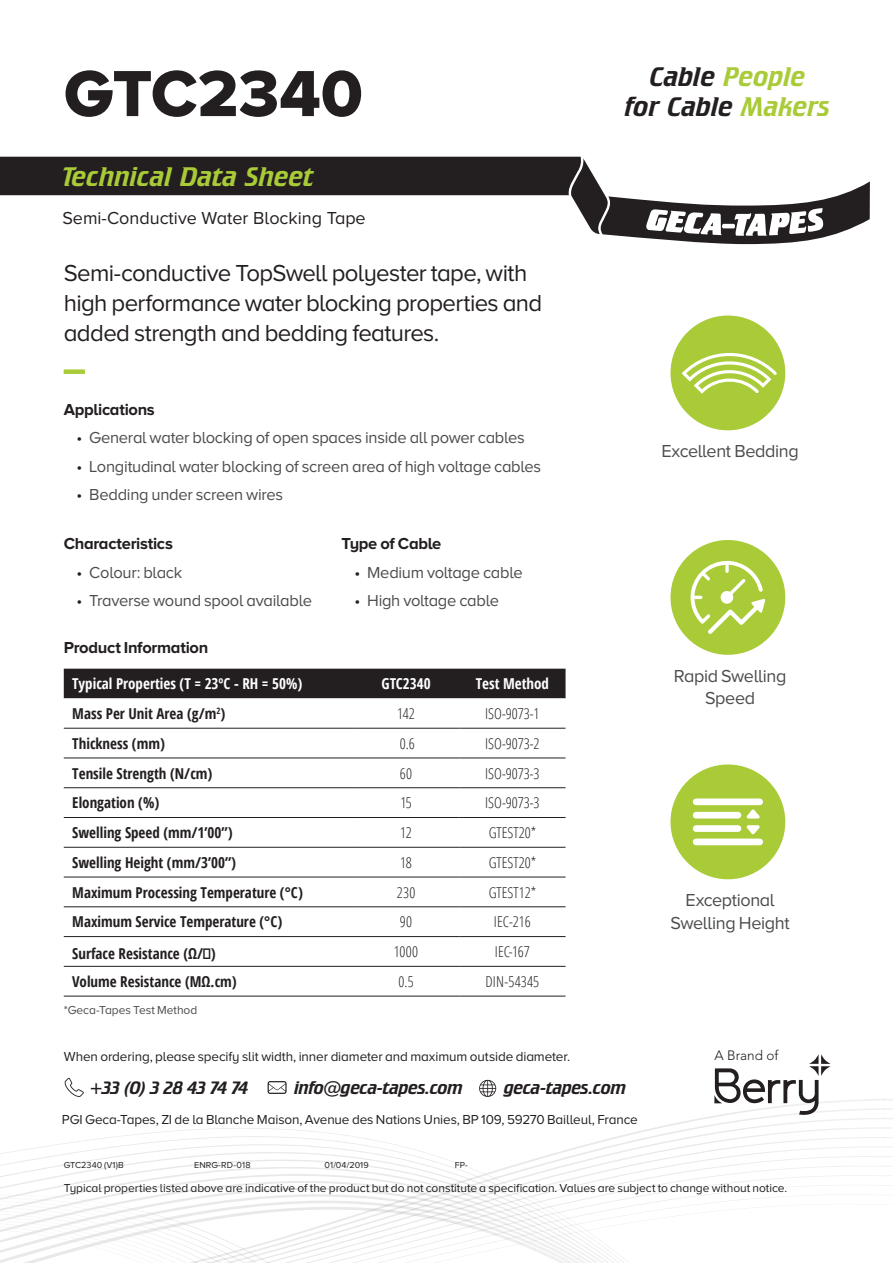
<style>
.page{position:relative;width:893px;height:1263px;background:#fff}
.page>*{position:absolute;margin:0;border:0;box-sizing:border-box;transform-origin:0 0}
.t1{font:67.5px "Proxima Nova A Extrabld";color:#231f20}
.t2{font:italic 27px/30px "Crillee BT";color:#231f20;text-align:center}
.t3{font:italic 27px "Crillee BT";color:#a9cb38}
.t4{font:24px/30px "Proxima Nova A";letter-spacing:-.025em;color:#231f20}
.t5{font:18px/22.2px "Proxima Nova A";letter-spacing:-.02em;color:#4b4c4d;text-align:center}
.t6{font:italic 18px "Crillee BT";letter-spacing:-.025em;color:#231f20}
.t7{font:18px "Proxima Nova A";color:#231f20}
.t8{font:16.5px "Proxima Nova A";letter-spacing:-.015em;color:#4b4c4d}
.t9{font:700 16.5px "Proxima Nova A";letter-spacing:-.02em;color:#231f20}
.t10{font:700 15px "Open Sans Condensed";color:#231f20}
.t11{font:300 15px "Open Sans Condensed";color:#231f20}
.t12{font:700 15px "Open Sans Condensed";color:#fff}
.t13{font:13.5px "Proxima Nova A";letter-spacing:-.01em;color:#231f20}
.t14{font:300 13.5px "Avenir";color:#231f20}
.t15{font:12px "Proxima Nova A";letter-spacing:-.005em;color:#231f20}
.t16{font:12px "Proxima Nova A";letter-spacing:-.005em;color:#4b4c4d}
.t17{font:9px "Proxima Nova A";letter-spacing:.01em;color:#231f20}
.s1{color:#231f20}
.s2{font-family:"Helvetica Neue"}
.s3{color:#a9cb38}
</style>
<div class="page">
<svg style="left:885px;top:1099px;width:8px;height:58px"></svg>
<svg style="left:114px;top:1127px;width:771px;height:10px"></svg>
<svg style="left:49px;top:1137px;width:836px;height:9px"></svg>
<svg style="left:0;top:1146px;width:885px;height:10px"></svg>
<svg style="left:2px;top:1156px;width:883px;height:9px"></svg>
<svg style="left:0;top:1165px;width:885px;height:10px"></svg>
<svg style="left:0;top:1175px;width:885px;height:10px"></svg>
<svg style="left:0;top:1185px;width:885px;height:9px"></svg>
<svg style="left:0;top:1194px;width:885px;height:10px"></svg>
<svg style="left:0;top:1204px;width:885px;height:59px"></svg>
<svg style="left:65px;top:1078px;width:19px;height:19px"></svg>
<svg style="left:268px;top:1081px;width:19px;height:13px"></svg>
<svg style="left:479px;top:1080px;width:17px;height:17px"></svg>
<svg style="left:714px;top:1054px;width:117px;height:61px"></svg>
<svg style="left:0;top:157px;width:870px;height:87px"></svg>
<div style="left:670px;top:315px;width:115px;height:115px;background:#a9cb38;border-radius:50%"></div>
<div style="left:64px;top:669px;width:502px;height:29px;background:#231f20"></div>
<svg style="left:64px;top:698px;width:502px;height:298px"></svg>
<hr style="left:64px;top:728px;width:289px;height:1px;background:#231f20">
<hr style="left:64px;top:758px;width:289px;height:1px;background:#231f20">
<hr style="left:353px;top:758px;width:106px;height:1px;background:#231f20">
<hr style="left:459px;top:758px;width:107px;height:1px;background:#231f20">
<hr style="left:64px;top:787px;width:289px;height:1px;background:#231f20">
<hr style="left:353px;top:787px;width:106px;height:1px;background:#231f20">
<hr style="left:459px;top:787px;width:107px;height:1px;background:#231f20">
<hr style="left:64px;top:817px;width:289px;height:1px;background:#231f20">
<hr style="left:353px;top:817px;width:106px;height:1px;background:#231f20">
<hr style="left:459px;top:817px;width:107px;height:1px;background:#231f20">
<hr style="left:64px;top:847px;width:289px;height:1px;background:#231f20">
<hr style="left:353px;top:847px;width:106px;height:1px;background:#231f20">
<hr style="left:459px;top:847px;width:107px;height:1px;background:#231f20">
<hr style="left:64px;top:877px;width:289px;height:1px;background:#231f20">
<hr style="left:353px;top:877px;width:106px;height:1px;background:#231f20">
<hr style="left:459px;top:877px;width:107px;height:1px;background:#231f20">
<hr style="left:64px;top:906px;width:289px;height:1px;background:#231f20">
<hr style="left:353px;top:906px;width:106px;height:1px;background:#231f20">
<hr style="left:459px;top:906px;width:107px;height:1px;background:#231f20">
<hr style="left:64px;top:936px;width:289px;height:1px;background:#231f20">
<hr style="left:353px;top:936px;width:106px;height:1px;background:#231f20">
<hr style="left:459px;top:936px;width:107px;height:1px;background:#231f20">
<hr style="left:64px;top:966px;width:289px;height:1px;background:#231f20">
<hr style="left:353px;top:966px;width:106px;height:1px;background:#231f20">
<hr style="left:459px;top:966px;width:107px;height:1px;background:#231f20">
<hr style="left:64px;top:996px;width:289px;height:1px;background:#231f20">
<hr style="left:353px;top:996px;width:106px;height:1px;background:#231f20">
<hr style="left:459px;top:996px;width:107px;height:1px;background:#231f20">
<hr style="left:353px;top:728px;width:106px;height:1px;background:#231f20">
<hr style="left:459px;top:728px;width:107px;height:1px;background:#231f20">
<div style="left:670px;top:540px;width:115px;height:115px;background:#a9cb38;border-radius:50%"></div>
<div style="left:670px;top:764px;width:115px;height:115px;background:#a9cb38;border-radius:50%"></div>
<svg style="left:691px;top:561px;width:74px;height:73px"></svg>
<svg style="left:746px;top:809px;width:14px;height:9px"></svg>
<svg style="left:746px;top:825px;width:14px;height:9px"></svg>
<div style="left:693px;top:798px;width:70px;height:7px;background:#fff;border-radius:3px"></div>
<div style="left:693px;top:838px;width:70px;height:7px;background:#fff;border-radius:3px"></div>
<div style="left:693px;top:825px;width:48px;height:7px;background:#fff;border-radius:3px"></div>
<div style="left:693px;top:812px;width:48px;height:6px;background:#fff;border-radius:3px"></div>
<div style="left:64px;top:369px;width:21px;height:5px;background:#a9cb38"></div>
<svg style="left:682px;top:353px;width:95px;height:41px"></svg>
<h1 class="t1" style="left:64px;top:55px;width:301px">GTC2340</h1>
<h2 class="t3" style="left:62px;top:159px;width:253px">Technical Data Sheet</h2>
<p class="t7" style="left:62px;top:208px;width:305px">Semi-Conductive Water Blocking Tape</p>
<h3 class="t4" style="left:64px;top:258px;width:480px">Semi-conductive TopSwell polyester tape, with high performance water blocking properties and added strength and bedding features.</h3>
<p class="t9" style="left:64px;top:400px;width:93px">Applications</p>
<p class="t8" style="left:77px;top:429px;width:450px"><span class="s1">•</span> General water blocking of open spaces inside all power cables</p>
<p class="t8" style="left:77px;top:457px;width:466px"><span class="s1">•</span> Longitudinal water blocking of screen area of high voltage cables</p>
<p class="t8" style="left:77px;top:485px;width:208px"><span class="s1">•</span> Bedding under screen wires</p>
<p class="t9" style="left:64px;top:534px;width:111px">Characteristics</p>
<p class="t8" style="left:77px;top:563px;width:107px"><span class="s1">•</span> Colour: black</p>
<p class="t8" style="left:77px;top:591px;width:237px"><span class="s1">•</span> Traverse wound spool available</p>
<p class="t9" style="left:64px;top:639px;width:146px">Product Information</p>
<p class="t9" style="left:342px;top:534px;width:101px">Type of Cable</p>
<p class="t8" style="left:354px;top:563px;width:170px"><span class="s1">•</span> Medium voltage cable</p>
<p class="t8" style="left:354px;top:591px;width:146px"><span class="s1">•</span> High voltage cable</p>
<p class="t12" style="left:72px;top:673px;width:231px">Typical Properties (T = 23ºC - RH = 50%)</p>
<p class="t12" style="left:381px;top:673px;width:51px">GTC2340</p>
<p class="t12" style="left:476px;top:673px;width:75px">Test Method</p>
<p class="t10" style="left:72px;top:703px;width:155px">Mass Per Unit Area (g/m<sup>2</sup>)</p>
<p class="t11" style="left:397px;top:703px;width:19px">142</p>
<p class="t11" style="left:485px;top:703px;width:56px">ISO-9073-1</p>
<p class="t10" style="left:72px;top:733px;width:94px">Thickness (mm)</p>
<p class="t11" style="left:400px;top:733px;width:17px">0.6</p>
<p class="t11" style="left:485px;top:733px;width:56px">ISO-9073-2</p>
<p class="t10" style="left:72px;top:763px;width:142px">Tensile Strength (N/cm)</p>
<p class="t11" style="left:400px;top:763px;width:14px">60</p>
<p class="t11" style="left:485px;top:763px;width:56px">ISO-9073-3</p>
<p class="t10" style="left:72px;top:792px;width:89px">Elongation (%)</p>
<p class="t11" style="left:400px;top:793px;width:13px">15</p>
<p class="t11" style="left:485px;top:793px;width:56px">ISO-9073-3</p>
<p class="t10" style="left:72px;top:822px;width:162px">Swelling Speed (mm/1’00”)</p>
<p class="t11" style="left:400px;top:822px;width:13px">12</p>
<p class="t11" style="left:489px;top:822px;width:49px">GTEST20*</p>
<p class="t10" style="left:72px;top:852px;width:165px">Swelling Height (mm/3’00”)</p>
<p class="t11" style="left:400px;top:852px;width:13px">18</p>
<p class="t11" style="left:489px;top:852px;width:49px">GTEST20*</p>
<p class="t10" style="left:72px;top:882px;width:232px">Maximum Processing Temperature (°C)</p>
<p class="t11" style="left:397px;top:882px;width:20px">230</p>
<p class="t11" style="left:489px;top:882px;width:49px">GTEST12*</p>
<p class="t10" style="left:72px;top:911px;width:212px">Maximum Service Temperature (°C)</p>
<p class="t11" style="left:400px;top:912px;width:14px">90</p>
<p class="t11" style="left:494px;top:912px;width:38px">IEC-216</p>
<p class="t10" style="left:72px;top:943px;width:145px">Surface Resistance (Ω/<span class="s2">□</span>)</p>
<p class="t11" style="left:394px;top:941px;width:26px">1000</p>
<p class="t11" style="left:495px;top:941px;width:36px">IEC-167</p>
<p class="t10" style="left:72px;top:971px;width:166px">Volume Resistance (MΩ.cm)</p>
<p class="t11" style="left:398px;top:971px;width:17px">0.5</p>
<p class="t11" style="left:486px;top:971px;width:55px">DIN-54345</p>
<p class="t16" style="left:64px;top:1003px;width:135px">*Geca-Tapes Test Method</p>
<h2 class="t2" style="left:625px;top:61px;width:207px">Cable <span class="s3">People<br></span>for Cable <span class="s3">Makers</span></h2>
<p class="t5" style="left:661px;top:440px;width:139px">Excellent Bedding</p>
<p class="t5" style="left:674px;top:664px;width:114px">Rapid Swelling<br>Speed</p>
<p class="t5" style="left:670px;top:889px;width:121px">Exceptional<br>Swelling Height</p>
<p class="t13" style="left:64px;top:1048px;width:508px">When ordering, please specify slit width, inner diameter and maximum outside diameter.</p>
<p class="t6" style="left:89px;top:1076px;width:161px">+33 (0) 3 28 43 74 74</p>
<p class="t6" style="left:294px;top:1076px;width:170px">info@geca-tapes.com</p>
<p class="t6" style="left:504px;top:1076px;width:124px">geca-tapes.com</p>
<p class="t13" style="left:62px;top:1111px;width:577px">PGI Geca-Tapes, ZI de la Blanche Maison, Avenue des Nations Unies, BP 109, 59270 Bailleul, France</p>
<p class="t17" style="left:325px;top:1160px;width:46px">01/04/2019</p>
<p class="t17" style="left:64px;top:1160px;width:62px">GTC2340 (V1)B</p>
<p class="t17" style="left:194px;top:1160px;width:58px">ENRG-RD-018</p>
<p class="t17" style="left:455px;top:1160px;width:15px">FP-</p>
<p class="t14" style="left:714px;top:1047px;width:66px">A Brand of</p>
<p class="t15" style="left:64px;top:1181px;width:725px">Typical properties listed above are indicative of the product but do not constitute a specification. Values are subject to change without notice.</p>
</div>
